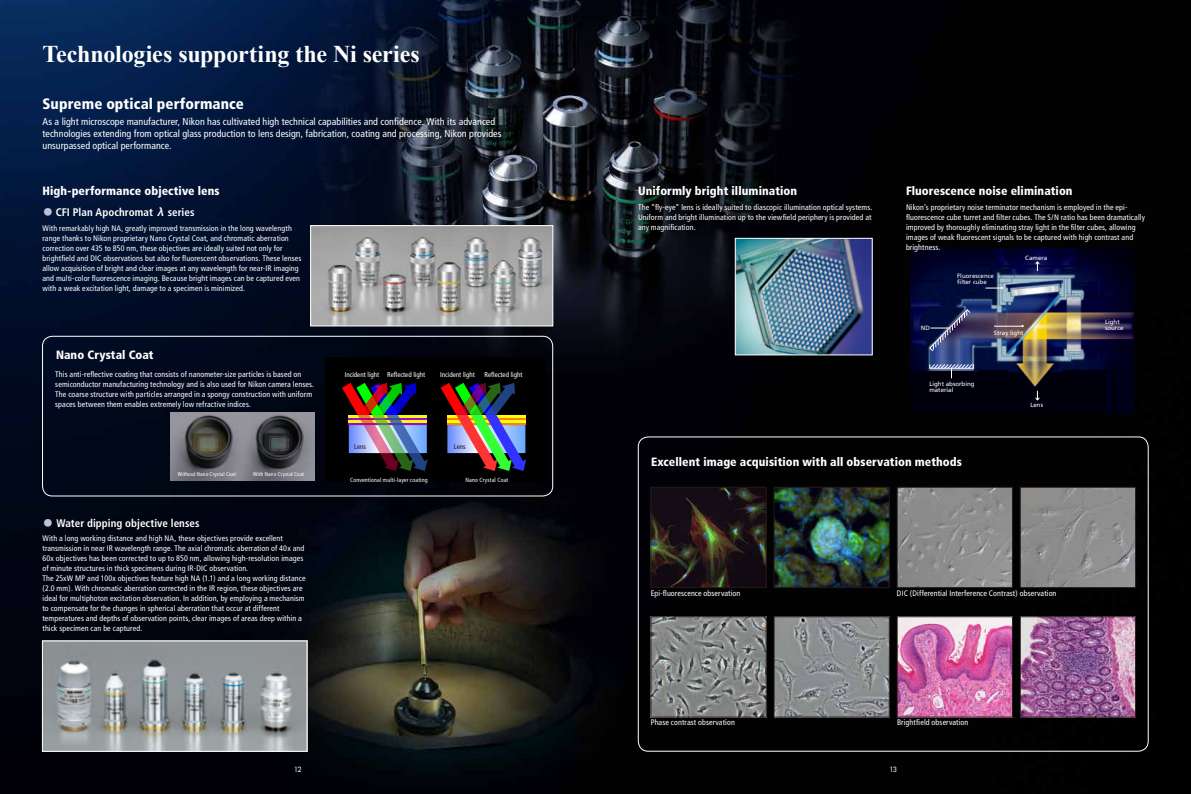
<style>
.page{position:relative;width:1191px;height:794px;background:#fff}
.page>*{position:absolute;margin:0;border:0;box-sizing:border-box;transform-origin:0 0}
.t1{font:700 24px "Times New Roman";letter-spacing:-.01em;color:#fff}
.t2{font:900 condensed 15px "Frutiger";letter-spacing:.005em;color:#fff}
.t3{font:900 condensed 12px "Frutiger";letter-spacing:.005em;color:#fff}
.t4{font:700 condensed 11px "Frutiger";letter-spacing:.005em;color:#fff}
.t5{font:condensed 10px/12px "Frutiger";letter-spacing:.005em;color:#fff}
.t6{font:condensed 8px/10px "Frutiger";letter-spacing:.015em;color:#fff}
.t7{font:condensed 7px "Frutiger";color:#fff}
.t8{font:condensed 7px "Frutiger";color:#231815}
.t9{font:7px "Futura";color:#fff}
.t10{font:6.2px/6.2px "Frutiger";color:#fff}
.t11{font:condensed 6px "Frutiger";letter-spacing:.02em;color:#fff}
.t12{font:condensed 5.5px "Frutiger";letter-spacing:.02em;color:#fff}
.s1{font-family:"Koz Go Pro";font-weight:400;font-stretch:normal;color:#bdc3d7}
.s2{font-family:"Koz Go Pro";font-stretch:normal}
</style>
<div class="page">
<img style="left:0;top:0;width:1191px;height:794px">
<div style="left:42px;top:336px;width:511px;height:160px;border:1px solid #fff;border-radius:10px"></div>
<img style="left:312px;top:227px;width:239px;height:97px">
<div style="left:310px;top:225px;width:243px;height:101px;border:1px solid #fff"></div>
<img style="left:44px;top:643px;width:261px;height:106px">
<div style="left:42px;top:641px;width:265px;height:110px;border:1px solid #fff"></div>
<div style="left:325px;top:357px;width:221px;height:125px;background:#000"></div>
<img style="left:342px;top:383px;width:86px;height:88px">
<img style="left:440px;top:383px;width:86px;height:88px">
<img style="left:171px;top:412px;width:143px;height:68px">
<img style="left:737px;top:240px;width:133px;height:113px">
<div style="left:735px;top:238px;width:137px;height:117px;border:1px solid #fff"></div>
<img style="left:653px;top:489px;width:111px;height:97px">
<div style="left:651px;top:487px;width:115px;height:101px;border:1px solid #231916"></div>
<img style="left:653px;top:618px;width:111px;height:97px">
<div style="left:651px;top:616px;width:115px;height:101px;border:1px solid #231916"></div>
<img style="left:776px;top:489px;width:111px;height:97px">
<div style="left:774px;top:487px;width:115px;height:101px;border:1px solid #231916"></div>
<img style="left:776px;top:618px;width:111px;height:97px">
<div style="left:774px;top:616px;width:115px;height:101px;border:1px solid #231916"></div>
<img style="left:899px;top:489px;width:111px;height:97px">
<div style="left:897px;top:487px;width:115px;height:101px;border:1px solid #231916"></div>
<img style="left:899px;top:618px;width:111px;height:97px">
<div style="left:897px;top:616px;width:115px;height:101px;border:1px solid #231916"></div>
<img style="left:1022px;top:489px;width:111px;height:97px">
<div style="left:1020px;top:487px;width:115px;height:101px;border:1px solid #231916"></div>
<img style="left:1022px;top:618px;width:111px;height:97px">
<div style="left:1020px;top:616px;width:115px;height:101px;border:1px solid #231916"></div>
<img style="left:910px;top:249px;width:223px;height:163px">
<svg style="left:1035px;top:391px;width:4px;height:9px"></svg>
<svg style="left:1035px;top:261px;width:4px;height:10px"></svg>
<svg style="left:985px;top:287px;width:18px;height:2px"></svg>
<svg style="left:994px;top:325px;width:29px;height:2px"></svg>
<svg style="left:929px;top:363px;width:45px;height:15px"></svg>
<svg style="left:929px;top:309px;width:41px;height:43px;background:#363e6b"></svg>
<h1 class="t1" style="left:43px;top:38px;width:379px">Technologies supporting the Ni series</h1>
<h2 class="t2" style="left:43px;top:95px;width:203px">Supreme optical performance</h2>
<p class="t5" style="left:43px;top:115px;width:460px">As a light microscope manufacturer, Nikon has cultivated high technical capabilities and confidence. With its advanced technologies extending from optical glass production to lens design, fabrication, coating and processing, Nikon provides unsurpassed optical performance.</p>
<h3 class="t3" style="left:43px;top:184px;width:179px">High-performance objective lens</h3>
<h3 class="t4" style="left:43px;top:206px;width:153px"><span class="s1">・</span> CFI Plan Apochromat <span class="s2">λ</span> series</h3>
<p class="t6" style="left:43px;top:223px;width:260px">With remarkably high NA, greatly improved transmission in the long wavelength range thanks to Nikon proprietary Nano Crystal Coat, and chromatic aberration correction over 435 to 850 nm, these objectives are ideally suited not only for brightfield and DIC observations but also for fluorescent observations. These lenses allow acquisition of bright and clear images at any wavelength for near-IR imaging and multi-color fluorescence imaging. Because bright images can be captured even with a weak excitation light, damage to a specimen is minimized.</p>
<h3 class="t3" style="left:56px;top:347px;width:99px">Nano Crystal Coat</h3>
<p class="t6" style="left:55px;top:369px;width:260px">This anti-reflective coating that consists of nanometer-size particles is based on semiconductor manufacturing technology and is also used for Nikon camera lenses.<br>The coarse structure with particles arranged in a spongy construction with uniform spaces between them enables extremely low refractive indices.</p>
<p class="t12" style="left:178px;top:470px;width:60px">Without Nano Crystal Coat</p>
<p class="t12" style="left:253px;top:470px;width:53px">With Nano Crystal Coat</p>
<h3 class="t4" style="left:43px;top:516px;width:159px"><span class="s1">・</span> Water dipping objective lenses</h3>
<p class="t6" style="left:43px;top:534px;width:264px">With a long working distance and high NA, these objectives provide excellent transmission in near IR wavelength range. The axial chromatic aberration of 40x and 60x objectives has been corrected to up to 850 nm, allowing high-resolution images of minute structures in thick specimens during IR-DIC observation.<br>The 25xW MP and 100x objectives feature high NA (1.1) and a long working distance (2.0 mm). With chromatic aberration corrected in the IR region, these objectives are ideal for multiphoton excitation observation. In addition, by employing a mechanism to compensate for the changes in spherical aberration that occur at different temperatures and depths of observation points, clear images of areas deep within a thick specimen can be captured.</p>
<p class="t7" style="left:345px;top:370px;width:82px">Incident light Reflected light</p>
<p class="t7" style="left:440px;top:371px;width:36px">Incident light</p>
<p class="t7" style="left:484px;top:371px;width:39px">Reflected light</p>
<p class="t8" style="left:354px;top:443px;width:13px">Lens</p>
<p class="t8" style="left:454px;top:443px;width:13px">Lens</p>
<p class="t11" style="left:350px;top:476px;width:79px">Conventional multi-layer coating</p>
<p class="t11" style="left:465px;top:476px;width:45px">Nano Crystal Coat</p>
<h3 class="t3" style="left:638px;top:184px;width:161px">Uniformly bright illumination</h3>
<p class="t6" style="left:638px;top:202px;width:236px;text-align:justify">The “fly-eye” lens is ideally suited to diascopic illumination optical systems.<br>Uniform and bright illumination up to the viewfield periphery is provided at any magnification.</p>
<h3 class="t3" style="left:906px;top:184px;width:168px">Fluorescence noise elimination</h3>
<p class="t6" style="left:906px;top:202px;width:240px">Nikon’s proprietary noise terminator mechanism is employed in the epi&shy;fluorescence cube turret and filter cubes. The S/N ratio has been dramatically improved by thoroughly eliminating stray light in the filter cubes, allowing images of weak fluorescent signals to be captured with high contrast and brightness.</p>
<p class="t10" style="left:921px;top:325px;width:10px">ND</p>
<p class="t10" style="left:957px;top:273px;width:38px">Fluorescence filter cube</p>
<p class="t10" style="left:1025px;top:254px;width:24px">Camera</p>
<p class="t10" style="left:994px;top:329px;width:31px">Stray light</p>
<p class="t10" style="left:929px;top:381px;width:47px">Light absorbing material</p>
<p class="t10" style="left:1030px;top:402px;width:14px">Lens</p>
<p class="t10" style="left:1105px;top:319px;width:20px">Light source</p>
<h3 class="t3" style="left:651px;top:454px;width:312px">Excellent image acquisition with all observation methods</h3>
<p class="t6" style="left:651px;top:588px;width:91px">Epi-fluorescence observation</p>
<p class="t6" style="left:651px;top:717px;width:86px">Phase contrast observation</p>
<p class="t6" style="left:897px;top:588px;width:161px">DIC (Differential Interference Contrast) observation</p>
<p class="t6" style="left:897px;top:717px;width:73px">Brightfield observation</p>
<p class="t9" style="left:294px;top:764px;width:9px">12</p>
<p class="t9" style="left:889px;top:764px;width:9px">13</p>
</div>
